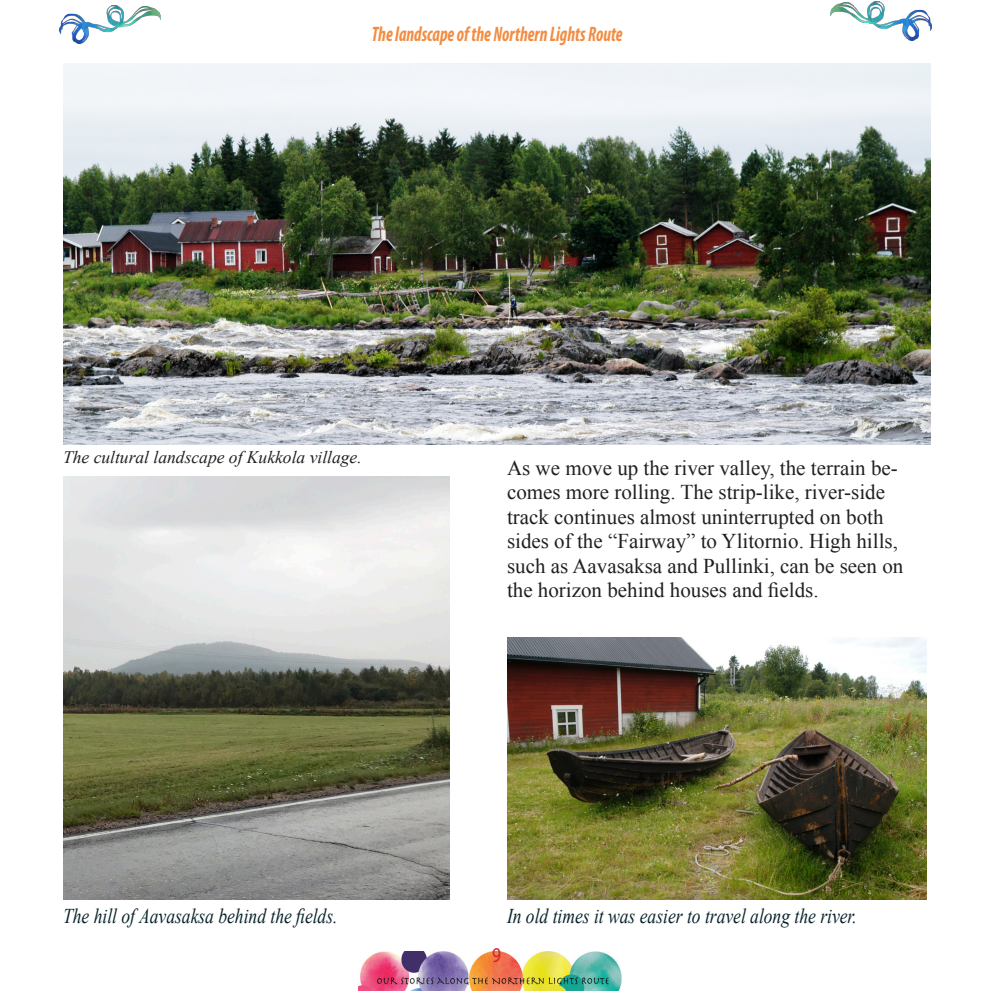
<style>
.page{position:relative;width:993px;height:993px;background:#fff}
.page>*{position:absolute;margin:0;border:0;box-sizing:border-box;transform-origin:0 0}
.Body_2{font:21px/24.5px "Times New Roman";color:#231f20}
.t1{font:italic 21px "Times New Roman";color:#07232a;scale:.83 1}
.t2{font:italic 700 condensed 21px "Myriad Pro";color:#f28c41;scale:.83 1}
.t3{font:21px "Myriad Pro";color:#d1232a;scale:.83 1}
.t4{font:italic 17.5px "Times New Roman";color:#231f20}
</style>
<div class="page">
<img style="left:359px;top:951px;width:263px;height:38px">
<img style="left:59px;top:5px;width:101px;height:38px">
<img style="left:830px;top:2px;width:101px;height:38px">
<img style="left:63px;top:476px;width:386px;height:423px">
<img style="left:507px;top:637px;width:419px;height:262px">
<img style="left:64px;top:63px;width:866px;height:381px">
<p class="t2" style="left:372px;top:21px;width:303px">The landscape of the Northern Lights Route</p>
<p class="t4" style="left:63px;top:444px;width:300px">The cultural landscape of Kukkola village.</p>
<p class="Body_2" style="left:507px;top:455px;width:398px">As we move up the river valley, the terrain be&shy;comes more rolling. The strip-like, river-side track continues almost uninterrupted on both sides of the “Fairway” to Ylitornio. High hills, such as Aavasaksa and Pullinki, can be seen on the horizon behind houses and fields.</p>
<p class="t1" style="left:63px;top:901px;width:332px">The hill of Aavasaksa behind the fields.</p>
<p class="t1" style="left:507px;top:901px;width:423px">In old times it was easier to travel along the river.</p>
<p class="t3" style="left:492px;top:942px;width:12px">9</p>
</div>
